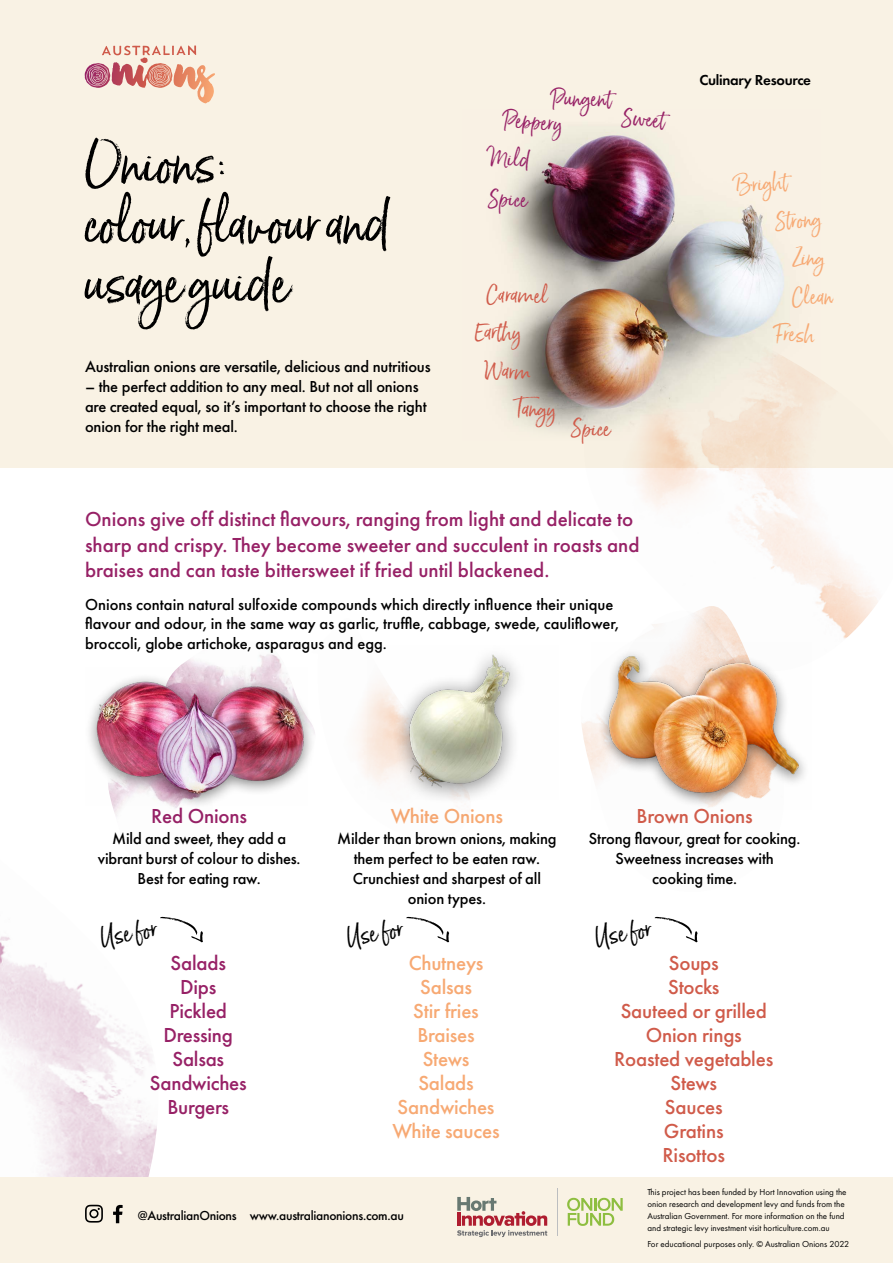
<style>
.page{position:relative;width:893px;height:1263px;background:#fff}
.page>*{position:absolute;margin:0;border:0;box-sizing:border-box;transform-origin:0 0}
.t1{font:54px/60px "Born Ready Upright";letter-spacing:-.02em;color:#000}
.t2{font:24px "Born Ready Upright";color:#000}
.t3{font:500 21px/24px "Futura PT";color:#972166;text-align:center}
.t4{font:500 21px/24px "Futura PT";letter-spacing:-.01em;color:#d05b4a;text-align:center}
.t5{font:500 21px/24px "Futura PT";letter-spacing:-.01em;color:#f7a973;text-align:center}
.t6{font:21px "Born Ready Upright";color:#972166}
.t7{font:21px "Born Ready Upright";color:#d05b4a}
.t8{font:21px "Born Ready Upright";color:#f7a973}
.t9{font:500 16.5px/20.2px "Futura PT";letter-spacing:-.01em;color:#000;text-align:center}
.t10{font:600 15px "Futura PT";letter-spacing:-.02em;color:#000}
.t11{font:500 13.5px "Futura PT";letter-spacing:-.02em;color:#000}
.t12{font:9px/12px "Futura PT";color:#000}
</style>
<div class="page">
<div style="left:0;top:0;width:893px;height:468px;background:#f9f2e4"></div>
<img style="left:497px;top:129px;width:287px;height:285px">
<img style="left:0;top:916px;width:185px;height:262px">
<img style="left:581px;top:721px;width:11px;height:51px">
<div style="left:0;top:1178px;width:893px;height:85px;background:#f9f2e4"></div>
<svg style="left:113px;top:1205px;width:10px;height:18px"></svg>
<svg style="left:85px;top:1205px;width:18px;height:17px"></svg>
<svg style="left:85px;top:46px;width:130px;height:57px"></svg>
<svg style="left:457px;top:1197px;width:90px;height:40px"></svg>
<hr style="left:557px;top:1188px;width:1px;height:48px;background:#bcbec0">
<svg style="left:567px;top:1198px;width:56px;height:28px"></svg>
<img style="left:550px;top:300px;width:328px;height:342px">
<img style="left:592px;top:642px;width:213px;height:166px">
<img style="left:367px;top:654px;width:151px;height:145px">
<svg style="left:406px;top:917px;width:43px;height:25px"></svg>
<svg style="left:655px;top:917px;width:43px;height:25px"></svg>
<svg style="left:160px;top:917px;width:43px;height:25px"></svg>
<img style="left:179px;top:654px;width:103px;height:13px">
<div style="left:84px;top:672px;width:232px;height:137px;background:#000;opacity:.5"></div>
<img style="left:86px;top:667px;width:222px;height:138px">
<h1 class="t1" style="left:85px;top:132px;width:308px">Onions:<br>colour, flavour and usage guide</h1>
<p class="t9" style="left:85px;top:356px;width:347px">Australian onions are versatile, delicious and nutritious</p>
<p class="t9" style="left:85px;top:376px;width:343px;text-align:left">– the perfect addition to any meal. But not all onions are created equal, so it’s important to choose the right onion for the right meal.</p>
<p class="t6" style="left:552px;top:85px;width:62px;rotate:1deg">Pungent</p>
<p class="t6" style="left:622px;top:104px;width:46px;rotate:4deg">Swee t</p>
<p class="t6" style="left:505px;top:107px;width:61px;rotate:4deg">Pepp ery</p>
<p class="t6" style="left:489px;top:144px;width:44px;rotate:4deg">Mild</p>
<p class="t6" style="left:488px;top:185px;width:42px;rotate:2deg">Spice</p>
<p class="t7" style="left:487px;top:281px;width:63px;rotate:2deg">Caramel</p>
<p class="t7" style="left:475px;top:318px;width:48px;rotate:2deg">Earthy</p>
<p class="t7" style="left:485px;top:357px;width:48px;rotate:2deg">Warm</p>
<p class="t7" style="left:515px;top:395px;width:43px;rotate:2deg">Tangy</p>
<p class="t7" style="left:571px;top:415px;width:42px;rotate:2deg">Spice</p>
<p class="t3" style="left:85px;top:507px;width:556px;line-height:25.5px;text-align:left">Onions give off distinct flavours, ranging from light and delicate to sharp and crispy. They become sweeter and succulent in roasts and braises and can taste bittersweet if fried until blackened.</p>
<p class="t9" style="left:85px;top:594px;width:536px;line-height:19.5px;text-align:left">Onions contain natural sulfoxide compounds which directly influence their unique flavour and odour, in the same way as garlic, truffle, cabbage, swede, cauliflower, broccoli, globe artichoke, asparagus and egg.</p>
<p class="t10" style="left:699px;top:71px;width:113px">Culinary Resource</p>
<p class="t8" style="left:733px;top:173px;width:55px;rotate:-4deg">Bright</p>
<p class="t8" style="left:774px;top:208px;width:49px;rotate:-3deg">Strong</p>
<p class="t8" style="left:794px;top:243px;width:34px;rotate:4deg">Zing</p>
<p class="t8" style="left:792px;top:284px;width:43px;rotate:-1deg">Clean</p>
<p class="t8" style="left:775px;top:319px;width:43px;rotate:4deg">Fresh</p>
<p class="t3" style="left:151px;top:804px;width:97px">Red Onions</p>
<p class="t9" style="left:98px;top:828px;width:204px">Mild and sweet, they add a vibrant burst of colour to dishes.<br>Best for eating raw.</p>
<p class="t5" style="left:391px;top:804px;width:114px">White Onions</p>
<p class="t9" style="left:337px;top:828px;width:221px">Milder than brown onions, making them perfect to be eaten raw.<br>Crunchiest and sharpest of all onion types.</p>
<p class="t4" style="left:637px;top:804px;width:118px">Brown Onions</p>
<p class="t9" style="left:589px;top:828px;width:213px">Strong flavour, great for cooking.<br>Sweetness increases with cooking time.</p>
<h2 class="t2" style="left:99px;top:923px;width:58px;rotate:-10deg">Use for</h2>
<h2 class="t2" style="left:345px;top:923px;width:58px;rotate:-10deg">Use for</h2>
<h2 class="t2" style="left:593px;top:923px;width:58px;rotate:-10deg">Use for</h2>
<p class="t3" style="left:150px;top:951px;width:98px">Salads<br>Dips<br>Pickled<br>Dressing<br>Salsas<br>Sandwiches<br>Burgers</p>
<p class="t5" style="left:392px;top:951px;width:109px">Chutneys<br>Salsas<br>Stir fries<br>Braises<br>Stews<br>Salads<br>Sandwiches<br>White sauces</p>
<p class="t4" style="left:614px;top:951px;width:160px">Soups<br>Stocks<br>Sauteed or grilled<br>Onion rings<br>Roasted vegetables<br>Stews<br>Sauces<br>Gratins<br>Risottos</p>
<p class="t11" style="left:138px;top:1208px;width:268px">@AustralianOnions www.australianonions.com.au</p>
<p class="t12" style="left:647px;top:1186px;width:201px">This project has been funded by Hort Innovation using the onion research and development levy and funds from the Australian Government. For more information on the fund and strategic levy investment visit horticulture.com.au</p>
<p class="t12" style="left:647px;top:1238px;width:203px">For educational purposes only. © Australian Onions 2022</p>
</div>
